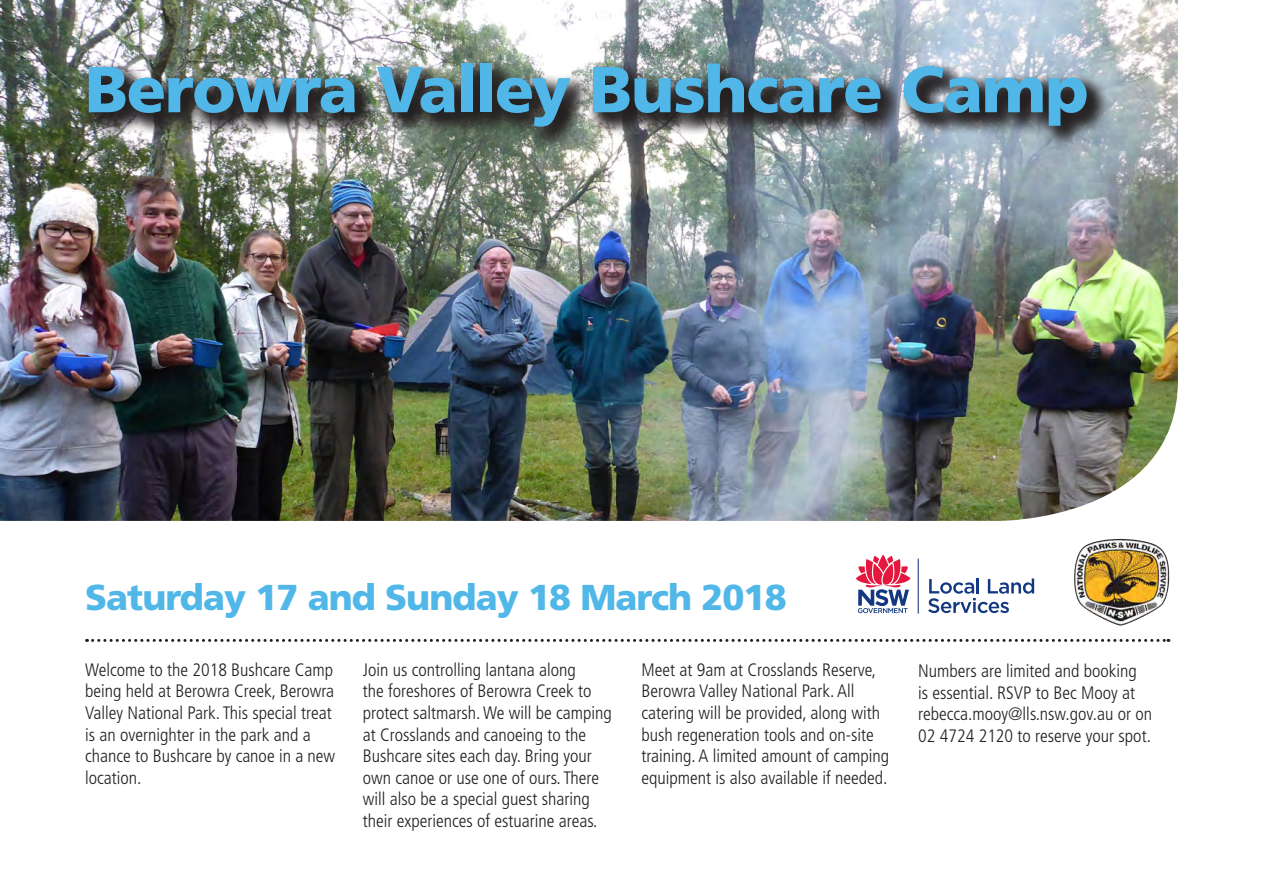
<style>
.page{position:relative;width:1263px;height:893px;background:#fff}
.page>*{position:absolute;margin:0;border:0;box-sizing:border-box;transform-origin:0 0}
.t1{font:900 64.5px "Frutiger LT Std";letter-spacing:-.02em;color:#50b7e8}
.t2{font:900 36px "Frutiger LT Std";letter-spacing:-.025em;color:#50b7e8}
.t3{font:300 condensed 18px/21.6px "Frutiger LT Std";color:#231f20}
</style>
<div class="page">
<img style="left:0;top:0;width:1178px;height:521px">
<svg style="left:856px;top:554px;width:55px;height:59px"></svg>
<hr style="left:918px;top:558px;width:1px;height:56px;background:#113880">
<svg style="left:928px;top:578px;width:106px;height:35px"></svg>
<img style="left:1074px;top:538px;width:95px;height:87px">
<svg style="left:87px;top:639px;width:1082px;height:3px"></svg>
<img style="left:84px;top:58px;width:1025px;height:91px">
<p class="t1" style="left:85px;top:51px;width:1005px">Berowra Valley Bushcare Camp</p>
<p class="t2" style="left:85px;top:575px;width:703px">Saturday 17 and Sunday 18 March 2018</p>
<p class="t3" style="left:85px;top:659px;width:252px">Welcome to the 2018 Bushcare Camp being held at Berowra Creek, Berowra<br>Valley National Park. This special treat is an overnighter in the park and a chance to Bushcare by canoe in a new location.</p>
<p class="t3" style="left:363px;top:659px;width:251px">Join us controlling lantana along<br>the foreshores of Berowra Creek to protect saltmarsh. We will be camping at Crosslands and canoeing to the Bushcare sites each day. Bring your own canoe or use one of ours. There will also be a special guest sharing their experiences of estuarine areas.</p>
<p class="t3" style="left:641px;top:659px;width:249px">Meet at 9am at Crosslands Reserve, Berowra Valley National Park. All catering will be provided, along with bush regeneration tools and on-site training. A limited amount of camping equipment is also available if needed.</p>
<p class="t3" style="left:918px;top:660px;width:235px">Numbers are limited and booking<br>is essential. RSVP to Bec Mooy at rebecca.mooy@lls.nsw.gov.au or on 02 4724 2120 to reserve your spot.</p>
</div>
